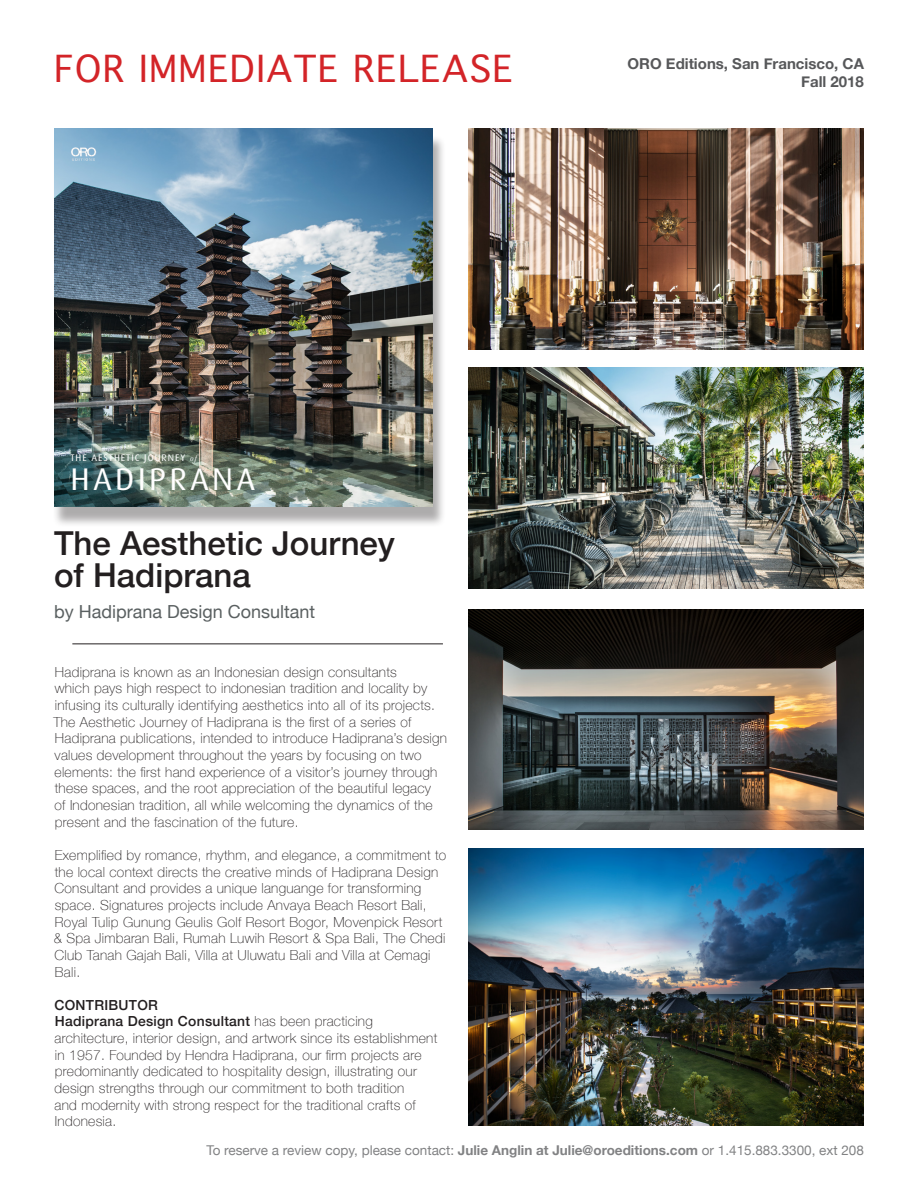
<style>
.page{position:relative;width:918px;height:1188px;background:#fff}
.page>*{position:absolute;margin:0;border:0;box-sizing:border-box;transform-origin:0 0}
.for_immediate_releas{font:35.55px "Geneva";letter-spacing:.04em;color:#d32428}
.t1{font:500 33px "Helvetica Neue";color:#231f20}
.t2{font:31.35px "Dax";letter-spacing:.1em;color:#fff}
.By_Author{font:18px "Helvetica Neue";color:#5a6061}
.By_Author-2{font:700 15px "Helvetica Neue";color:#57585a}
.Body_copy{font:100 13.8px/16.6px "Helvetica Neue";letter-spacing:.02em;color:#231f20}
.Body_copy-2{font:500 13.8px "Helvetica Neue";letter-spacing:.02em;color:#231f20}
.t3{font:13.5px "Helvetica Neue";color:#57585a}
.t4{font:9.6px "Dax";letter-spacing:.1em;color:#fff}
.s1{font-family:"Baskerville";font-style:italic}
.s2{font-weight:500}
.s3{font-weight:700}
</style>
<div class="page">
<img style="left:468px;top:849px;width:395px;height:276px">
<img style="left:468px;top:368px;width:395px;height:221px">
<img style="left:469px;top:609px;width:395px;height:221px">
<img style="left:468px;top:128px;width:395px;height:222px">
<hr style="left:72px;top:644px;width:371px;height:1px;background:#231f20">
<div style="left:52px;top:135px;width:394px;height:393px;background:#231f20;opacity:.37"></div>
<img style="left:54px;top:128px;width:378px;height:379px">
<img style="left:70px;top:145px;width:26px;height:17px">
<p class="for_immediate_releas" style="left:54px;top:49px;width:461px">FOR IMMEDIATE RELEASE</p>
<p class="By_Author-2" style="left:628px;top:52px;width:238px">ORO Editions, San Francisco, CA</p>
<p class="By_Author-2" style="left:801px;top:70px;width:64px">Fall 2018</p>
<p class="t4" style="left:70px;top:453px;width:128px">THE AESTHETIC JOURNEY <span class="s1">of</span></p>
<p class="t2" style="left:70px;top:462px;width:186px">HADIPRANA</p>
<p class="t1" style="left:54px;top:517px;width:343px">The Aesthetic Journey</p>
<p class="t1" style="left:54px;top:549px;width:198px">of Hadiprana</p>
<p class="By_Author" style="left:54px;top:599px;width:263px">by Hadiprana Design Consultant</p>
<p class="Body_copy" style="left:53px;top:663px;width:395px">Hadiprana is known as an Indonesian design consultants<br>which pays high respect to indonesian tradition and locality by infusing its culturally identifying aesthetics into all of its projects.<br>The Aesthetic Journey of Hadiprana is the first of a series of Hadiprana publications, intended to introduce Hadiprana’s design values development throughout the years by focusing on two elements: the first hand experience of a visitor’s journey through these spaces, and the root appreciation of the beautiful legacy<br>of Indonesian tradition, all while welcoming the dynamics of the present and the fascination of the future.</p>
<p class="Body_copy" style="left:54px;top:846px;width:394px">Exemplified by romance, rhythm, and elegance, a commitment to the local context directs the creative minds of Hadiprana Design Consultant and provides a unique languange for transforming space. Signatures projects include Anvaya Beach Resort Bali, Royal Tulip Gunung Geulis Golf Resort Bogor, Movenpick Resort &amp; Spa Jimbaran Bali, Rumah Luwih Resort &amp; Spa Bali, The Chedi Club Tanah Gajah Bali, Villa at Uluwatu Bali and Villa at Cemagi Bali.</p>
<p class="Body_copy-2" style="left:54px;top:994px;width:105px">CONTRIBUTOR</p>
<p class="Body_copy" style="left:55px;top:1013px;width:384px"><span class="s2">Hadiprana Design Consultant</span> has been practicing architecture, interior design, and artwork since its establishment in 1957. Founded by Hendra Hadiprana, our firm projects are predominantly dedicated to hospitality design, illustrating our design strengths through our commitment to both tradition<br>and modernity with strong respect for the traditional crafts of Indonesia.</p>
<p class="t3" style="left:206px;top:1140px;width:659px">To reserve a review copy, please contact: <span class="s3">Julie Anglin at Julie@oroeditions.com</span> or 1.415.883.3300, ext 208</p>
</div>
